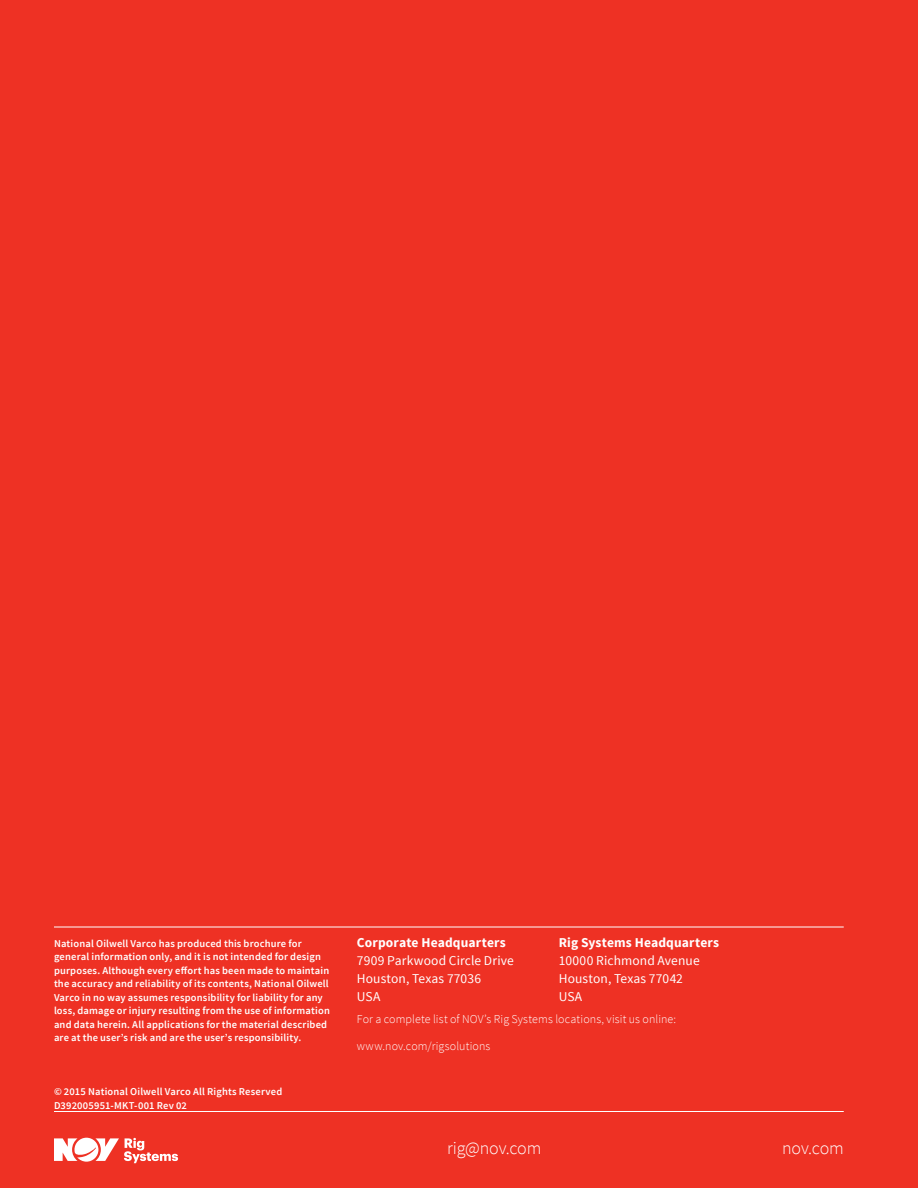
<style>
.page{position:relative;width:918px;height:1188px;background:#ee3124}
.page>*{position:absolute;margin:0;border:0;box-sizing:border-box;transform-origin:0 0}
.t1{font:300 18px "Source Sans Pro";letter-spacing:-.01em;color:#fff}
.t2{font:13.5px/18px "Source Sans Pro";letter-spacing:.005em;color:#fff}
.t3{font:700 13.5px "Source Sans Pro";letter-spacing:.01em;color:#fff}
.t4{font:300 12px "Source Sans Pro";letter-spacing:.01em;color:#fff}
.t5{font:600 10.5px/13.5px "Source Sans Pro";letter-spacing:.015em;color:#fff}
</style>
<div class="page">
<hr style="left:54px;top:1111px;width:790px;height:1px;background:#fff">
<hr style="left:54px;top:927px;width:790px;height:1px;background:#fff">
<svg style="left:54px;top:1138px;width:124px;height:25px"></svg>
<p class="t5" style="left:54px;top:937px;width:277px">National Oilwell Varco has produced this brochure for general information only, and it is not intended for design purposes. Although every effort has been made to maintain the accuracy and reliability of its contents, National Oilwell Varco in no way assumes responsibility for liability for any loss, damage or injury resulting from the use of information and data herein. All applications for the material described are at the user’s risk and are the user’s responsibility.</p>
<p class="t5" style="left:54px;top:1085px;width:230px">© 2015 National Oilwell Varco All Rights Reserved<br>D392005951-MKT-001 Rev 02</p>
<p class="t3" style="left:357px;top:934px;width:150px">Corporate Headquarters</p>
<p class="t2" style="left:357px;top:952px;width:158px">7909 Parkwood Circle Drive<br>Houston, Texas 77036<br>USA</p>
<p class="t3" style="left:559px;top:934px;width:162px">Rig Systems Headquarters</p>
<p class="t2" style="left:559px;top:952px;width:142px">10000 Richmond Avenue<br>Houston, Texas 77042<br>USA</p>
<p class="t4" style="left:357px;top:1012px;width:321px">For a complete list of NOV’s Rig Systems locations, visit us online:</p>
<p class="t4" style="left:357px;top:1039px;width:135px">www.nov.com/rigsolutions</p>
<h1 class="t1" style="left:447px;top:1137px;width:96px">rig@nov.com</h1>
<h1 class="t1" style="left:782px;top:1137px;width:63px">nov.com</h1>
</div>
